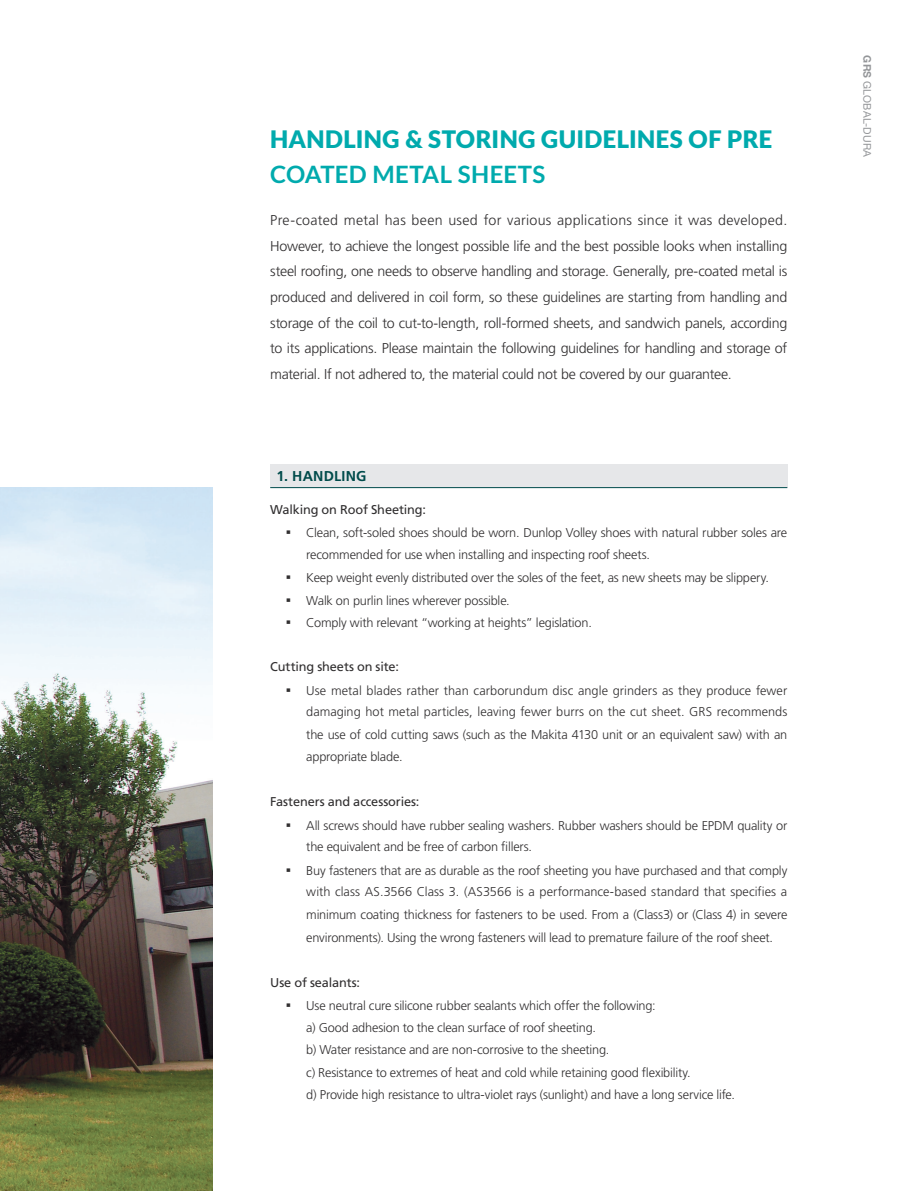
<style>
.page{position:relative;width:915px;height:1191px;background:#fff}
.page>*{position:absolute;margin:0;border:0;box-sizing:border-box;transform-origin:0 0}
.중제{font:900 24px/34.5px "Lato";letter-spacing:.015em;color:#00aaad}
.본문{font:300 14.25px/25.5px "Frutiger LT Std";letter-spacing:-.02em;color:#312f30;text-align:justify}
.본문-2{font:700 14.25px "Frutiger LT Std";letter-spacing:.015em;color:#004b4b}
.본문-3{font:300 12.75px/22.4px "Frutiger LT Std";letter-spacing:-.015em;color:#312f30}
.본문-4{font:12.75px "Frutiger LT Std";letter-spacing:-.01em;color:#312f30}
.t1{font:10.5px "Helvetica Neue";letter-spacing:.02em;color:#939598}
.s1{font-weight:700}
.s2{font-family:"Noto Sans CJ Kkr";font-weight:400}
</style>
<div class="page">
<div style="left:270px;top:464px;width:517px;height:23px;background:#e6e7e9"></div>
<hr style="left:270px;top:487px;width:517px;height:1px;background:#004b4b">
<img style="left:0;top:487px;width:213px;height:704px">
<p class="중제" style="left:270px;top:122px;width:503px">HANDLING &amp; STORING GUIDELINES OF PRE<br><span class="s1">COATED METAL SHEETS</span></p>
<p class="본문" style="left:270px;top:208px;width:518px">Pre-coated metal has been used for various applications since it was developed.<br>However, to achieve the longest possible life and the best possible looks when installing steel roofing, one needs to observe handling and storage. Generally, pre-coated metal is produced and delivered in coil form, so these guidelines are starting from handling and storage of the coil to cut-to-length, roll-formed sheets, and sandwich panels, according to its applications. Please maintain the following guidelines for handling and storage of material. If not adhered to, the material could not be covered by our guarantee.</p>
<p class="본문-2" style="left:276px;top:467px;width:91px">1. HANDLING</p>
<p class="본문-4" style="left:270px;top:502px;width:157px">Walking on Roof Sheeting:</p>
<p class="본문-3" style="left:306px;top:522px;width:482px;line-height:21.9px;text-indent:-24px"><span class="s2">▪</span> Clean, soft-soled shoes should be worn. Dunlop Volley shoes with natural rubber soles are recommended for use when installing and inspecting roof sheets.</p>
<p class="본문-3" style="left:282px;top:566px;width:488px"><span class="s2">▪</span> Keep weight evenly distributed over the soles of the feet, as new sheets may be slippery.</p>
<p class="본문-3" style="left:282px;top:589px;width:229px"><span class="s2">▪</span> Walk on purlin lines wherever possible.</p>
<p class="본문-3" style="left:282px;top:611px;width:311px"><span class="s2">▪</span> Comply with relevant “working at heights” legislation.</p>
<p class="본문-4" style="left:270px;top:659px;width:130px">Cutting sheets on site:</p>
<p class="본문-3" style="left:306px;top:679px;width:482px;text-align:justify;text-indent:-24px"><span class="s2">▪</span> Use metal blades rather than carborundum disc angle grinders as they produce fewer damaging hot metal particles, leaving fewer burrs on the cut sheet. GRS recommends the use of cold cutting saws (such as the Makita 4130 unit or an equivalent saw) with an appropriate blade.</p>
<p class="본문-4" style="left:270px;top:794px;width:151px">Fasteners and accessories:</p>
<p class="본문-3" style="left:306px;top:814px;width:482px;line-height:21.9px;text-indent:-24px"><span class="s2">▪</span> All screws should have rubber sealing washers. Rubber washers should be EPDM quality or the equivalent and be free of carbon fillers.</p>
<p class="본문-3" style="left:306px;top:859px;width:482px;text-align:justify;text-indent:-24px"><span class="s2">▪</span> Buy fasteners that are as durable as the roof sheeting you have purchased and that comply with class AS.3566 Class 3. (AS3566 is a performance-based standard that specifies a minimum coating thickness for fasteners to be used. From a (Class3) or (Class 4) in severe environments). Using the wrong fasteners will lead to premature failure of the roof sheet.</p>
<p class="본문-4" style="left:270px;top:974px;width:91px">Use of sealants:</p>
<p class="본문-3" style="left:282px;top:994px;width:375px"><span class="s2">▪</span> Use neutral cure silicone rubber sealants which offer the following:</p>
<p class="본문-3" style="left:306px;top:1016px;width:291px">a) Good adhesion to the clean surface of roof sheeting.</p>
<p class="본문-3" style="left:306px;top:1038px;width:304px">b) Water resistance and are non-corrosive to the sheeting.</p>
<p class="본문-3" style="left:306px;top:1061px;width:386px">c) Resistance to extremes of heat and cold while retaining good flexibility.</p>
<p class="본문-3" style="left:306px;top:1083px;width:430px">d) Provide high resistance to ultra-violet rays (sunlight) and have a long service life.</p>
<p class="t1" style="left:874px;top:55px;width:103px;rotate:90deg"><span class="s1">GRS</span> GLOBAL-DURA</p>
</div>
